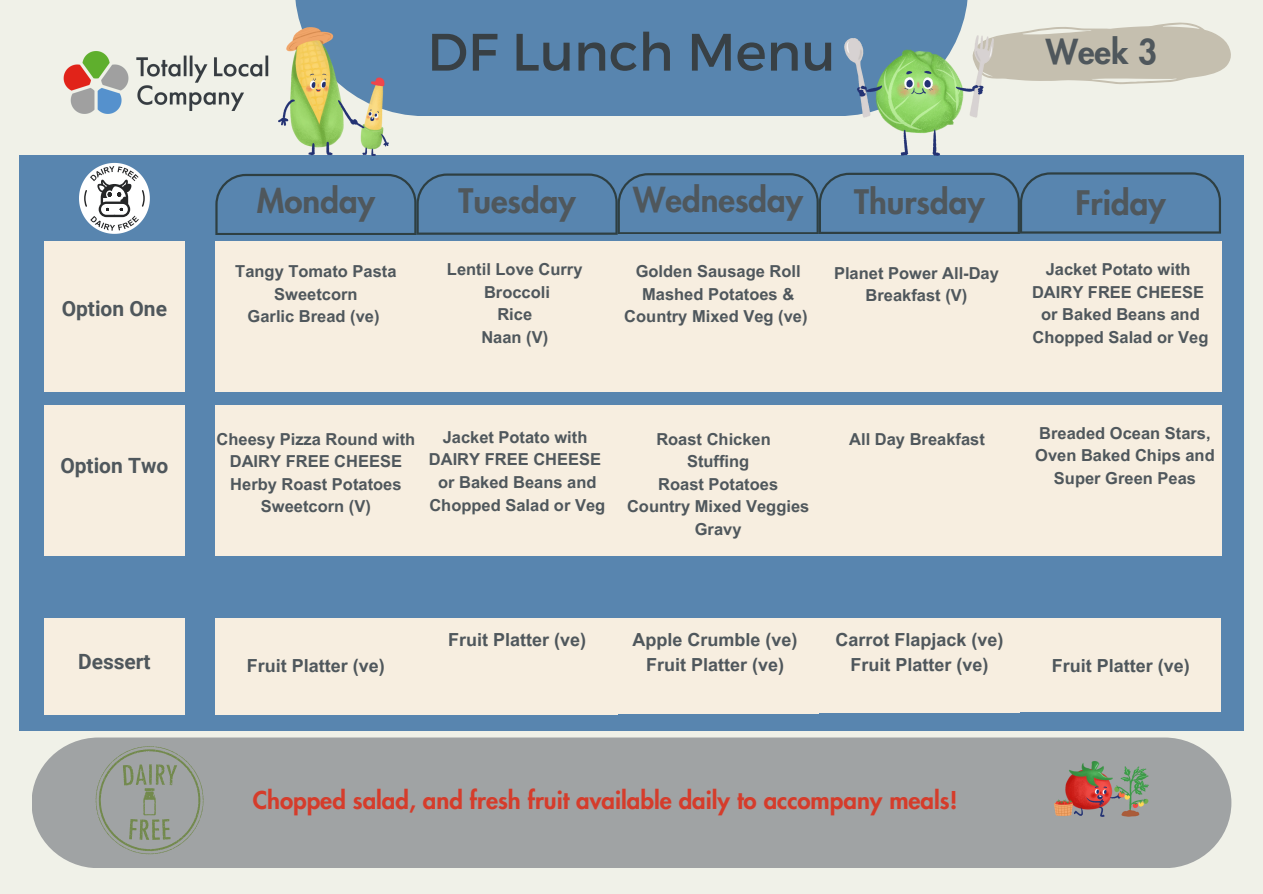
<style>
.page{position:relative;width:1263px;height:894px;background:#fff}
.page>*{position:absolute;margin:0;border:0;box-sizing:border-box;transform-origin:0 0}
.t1{font:52.5px "Montserrat";color:#384045}
.t2{font:800 33px "Futura LT Pro";color:#4f575c}
.t3{font:800 24px "Futura LT Pro";color:#d53c2b}
.t4{font:700 21px "Roboto";color:#4f575c}
.t5{font:700 18px "Arial MT Pro";color:#4f575c}
.t6{font:700 16.5px/22.5px "Arial MT Pro";color:#4f575c;text-align:center}
</style>
<div class="page">
<div style="left:0;top:0;width:1263px;height:893px;background:#f0f1e8"></div>
<div style="left:295px;top:0;width:673px;height:116px;background:#5885af"></div>
<div style="left:19px;top:155px;width:1224px;height:575px;background:#5885af"></div>
<div style="left:44px;top:241px;width:141px;height:151px;background:#f7eee0"></div>
<div style="left:44px;top:405px;width:141px;height:151px;background:#f7eee0"></div>
<div style="left:44px;top:617px;width:141px;height:97px;background:#f7eee0"></div>
<div style="left:215px;top:241px;width:201px;height:151px;background:#f7eee0"></div>
<div style="left:215px;top:405px;width:201px;height:151px;background:#f7eee0"></div>
<div style="left:215px;top:617px;width:201px;height:97px;background:#f7eee0"></div>
<svg style="left:215px;top:172px;width:1006px;height:62px"></svg>
<div style="left:416px;top:241px;width:202px;height:151px;background:#f7eee0"></div>
<div style="left:618px;top:241px;width:201px;height:151px;background:#f7eee0"></div>
<div style="left:416px;top:405px;width:202px;height:151px;background:#f7eee0"></div>
<div style="left:618px;top:405px;width:201px;height:151px;background:#f7eee0"></div>
<div style="left:819px;top:241px;width:201px;height:150px;background:#f7eee0"></div>
<div style="left:1020px;top:241px;width:201px;height:150px;background:#f7eee0"></div>
<div style="left:819px;top:405px;width:201px;height:151px;background:#f7eee0"></div>
<div style="left:1020px;top:405px;width:201px;height:151px;background:#f7eee0"></div>
<img style="left:63px;top:51px;width:206px;height:63px">
<div style="left:32px;top:737px;width:1199px;height:130px;background:#a0a3a4"></div>
<div style="left:416px;top:617px;width:202px;height:97px;background:#f7eee0"></div>
<div style="left:618px;top:617px;width:201px;height:96px;background:#f7eee0"></div>
<div style="left:819px;top:617px;width:201px;height:95px;background:#f7eee0"></div>
<div style="left:1020px;top:617px;width:201px;height:94px;background:#f7eee0"></div>
<svg style="left:994px;top:22px;width:237px;height:62px"></svg>
<img style="left:845px;top:35px;width:149px;height:120px">
<img style="left:278px;top:28px;width:110px;height:128px">
<img style="left:1054px;top:759px;width:95px;height:57px">
<svg style="left:79px;top:163px;width:71px;height:71px"></svg>
<svg style="left:96px;top:746px;width:108px;height:108px;background:#999f96"></svg>
<p class="t4" style="left:62px;top:296px;width:107px">Option One</p>
<h2 class="t4" style="left:60px;top:453px;width:110px">Option Two</h2>
<p class="t4" style="left:78px;top:649px;width:74px">Dessert</p>
<p class="t1" style="left:427px;top:18px;width:410px">DF Lunch Menu</p>
<p class="t2" style="left:1046px;top:37px;width:113px">Week 3</p>
<h2 class="t2" style="left:257px;top:185px;width:119px">Monday</h2>
<p class="t2" style="left:459px;top:185px;width:119px">Tuesday</p>
<h2 class="t2" style="left:633px;top:185px;width:171px">Wednesday</h2>
<p class="t2" style="left:854px;top:186px;width:132px">Thursday</p>
<h2 class="t2" style="left:1075px;top:188px;width:92px">Friday</h2>
<h2 class="t6" style="left:235px;top:262px;width:163px">Tangy Tomato Pasta</h2>
<p class="t6" style="left:274px;top:285px;width:85px">Sweetcorn</p>
<p class="t6" style="left:248px;top:307px;width:133px">Garlic Bread (ve)</p>
<p class="t6" style="left:447px;top:260px;width:137px">Lentil Love Curry</p>
<p class="t6" style="left:484px;top:282px;width:67px">Broccoli</p>
<p class="t6" style="left:497px;top:305px;width:36px">Rice</p>
<p class="t6" style="left:481px;top:327px;width:68px">Naan (V)</p>
<p class="t6" style="left:624px;top:262px;width:185px">Golden Sausage Roll<br>Mashed Potatoes &amp;<br>Country Mixed Veg (ve)</p>
<h4 class="t6" style="left:834px;top:263px;width:166px">Planet Power All-Day<br>Breakfast (V)</h4>
<p class="t6" style="left:1046px;top:260px;width:146px">Jacket Potato with</p>
<p class="t6" style="left:1032px;top:282px;width:174px">DAIRY FREE CHEESE</p>
<p class="t6" style="left:1032px;top:305px;width:177px">or Baked Beans and<br>Chopped Salad or Veg</p>
<p class="t6" style="left:217px;top:429px;width:200px">Cheesy Pizza Round with<br>DAIRY FREE CHEESE</p>
<p class="t6" style="left:230px;top:474px;width:173px">Herby Roast Potatoes</p>
<p class="t6" style="left:261px;top:497px;width:111px">Sweetcorn (V)</p>
<p class="t6" style="left:443px;top:428px;width:146px">Jacket Potato with</p>
<p class="t6" style="left:429px;top:450px;width:174px">DAIRY FREE CHEESE</p>
<p class="t6" style="left:429px;top:473px;width:177px">or Baked Beans and<br>Chopped Salad or Veg</p>
<p class="t6" style="left:656px;top:429px;width:116px">Roast Chicken</p>
<p class="t6" style="left:687px;top:452px;width:64px">Stuffing</p>
<p class="t6" style="left:658px;top:474px;width:122px">Roast Potatoes</p>
<p class="t6" style="left:627px;top:497px;width:184px">Country Mixed Veggies</p>
<p class="t6" style="left:695px;top:519px;width:48px">Gravy</p>
<p class="t6" style="left:849px;top:429px;width:137px">All Day Breakfast</p>
<p class="t6" style="left:1035px;top:423px;width:181px">Breaded Ocean Stars,<br>Oven Baked Chips and<br>Super Green Peas</p>
<h1 class="t5" style="left:247px;top:658px;width:140px">Fruit Platter (ve)</h1>
<h2 class="t5" style="left:448px;top:632px;width:140px">Fruit Platter (ve)</h2>
<p class="t5" style="left:632px;top:632px;width:167px">Apple Crumble (ve)</p>
<p class="t5" style="left:646px;top:657px;width:140px">Fruit Platter (ve)</p>
<p class="t5" style="left:836px;top:632px;width:170px">Carrot Flapjack (ve)</p>
<h4 class="t5" style="left:851px;top:657px;width:140px">Fruit Platter (ve)</h4>
<p class="t5" style="left:1052px;top:658px;width:140px">Fruit Platter (ve)</p>
<p class="t3" style="left:253px;top:789px;width:706px">Chopped salad, and fresh fruit available daily to accompany meals!</p>
</div>
